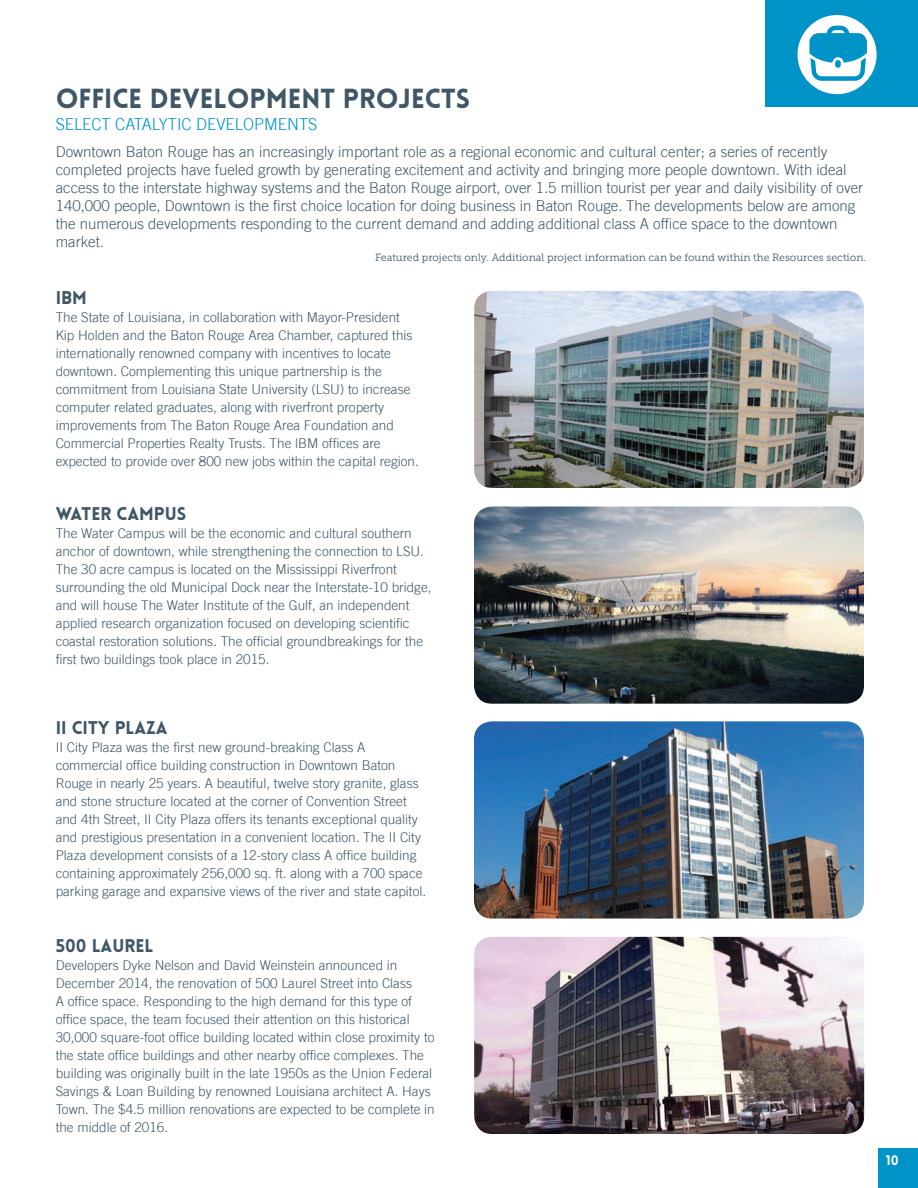
<style>
.page{position:relative;width:918px;height:1188px;background:#fff}
.page>*{position:absolute;margin:0;border:0;box-sizing:border-box;transform-origin:0 0}
.t1{font:900 27px "Lovelo";color:#405767}
.t2{font:900 18px "Lovelo";color:#405767}
.t3{font:300 16.5px "Trade Gothic LT";color:#0093c8}
.t4{font:300 15px/18px "Trade Gothic LT";color:#405767}
.t5{font:300 13.5px/18px "Trade Gothic LT";color:#405767}
.t6{font:900 13.5px "Lovelo";color:#fff}
.t7{font:10.5px "Museo Slab 300";color:#405767}
</style>
<div class="page">
<img style="left:474px;top:291px;width:390px;height:197px">
<img style="left:474px;top:507px;width:390px;height:197px">
<img style="left:474px;top:721px;width:390px;height:198px">
<img style="left:474px;top:937px;width:390px;height:197px">
<div style="left:766px;top:0;width:152px;height:107px;background:#0093c8"></div>
<div style="left:798px;top:15px;width:79px;height:79px;background:#fff;border-radius:50%"></div>
<svg style="left:809px;top:25px;width:58px;height:56px"></svg>
<div style="left:878px;top:1148px;width:40px;height:40px;background:#0093c8"></div>
<h1 class="t1" style="left:56px;top:82px;width:416px">OFFICE DEVELOPMENT PROJECTS</h1>
<p class="t3" style="left:56px;top:114px;width:263px">SELECT CATALYTIC DEVELOPMENTS</p>
<p class="t4" style="left:56px;top:143px;width:809px">Downtown Baton Rouge has an increasingly important role as a regional economic and cultural center; a series of recently completed projects have fueled growth by generating excitement and activity and bringing more people downtown. With ideal access to the interstate highway systems and the Baton Rouge airport, over 1.5 million tourist per year and daily visibility of over 140,000 people, Downtown is the first choice location for doing business in Baton Rouge. The developments below are among the numerous developments responding to the current demand and adding additional class A office space to the downtown market.</p>
<p class="t7" style="left:375px;top:252px;width:492px">Featured projects only. Additional project information can be found within the Resources section.</p>
<h2 class="t2" style="left:56px;top:286px;width:33px">IBM</h2>
<p class="t5" style="left:56px;top:308px;width:365px">The State of Louisiana, in collaboration with Mayor-President Kip Holden and the Baton Rouge Area Chamber, captured this internationally renowned company with incentives to locate downtown. Complementing this unique partnership is the commitment from Louisiana State University (LSU) to increase computer related graduates, along with riverfront property improvements from The Baton Rouge Area Foundation and Commercial Properties Realty Trusts. The lBM offices are expected to provide over 800 new jobs within the capital region.</p>
<h2 class="t2" style="left:56px;top:502px;width:132px">WATER CAMPUS</h2>
<p class="t5" style="left:56px;top:524px;width:377px">The Water Campus will be the economic and cultural southern anchor of downtown, while strengthening the connection to LSU.<br>The 30 acre campus is located on the Mississippi Riverfront surrounding the old Municipal Dock near the Interstate-10 bridge, and will house The Water Institute of the Gulf, an independent applied research organization focused on developing scientific coastal restoration solutions. The official groundbreakings for the first two buildings took place in 2015.</p>
<h2 class="t2" style="left:56px;top:716px;width:113px">II CITY PLAZA</h2>
<p class="t5" style="left:56px;top:738px;width:372px">II City Plaza was the first new ground-breaking Class A commercial office building construction in Downtown Baton Rouge in nearly 25 years. A beautiful, twelve story granite, glass and stone structure located at the corner of Convention Street and 4th Street, II City Plaza offers its tenants exceptional quality and prestigious presentation in a convenient location. The II City Plaza development consists of a 12-story class A office building containing approximately 256,000 sq. ft. along with a 700 space parking garage and expansive views of the river and state capitol.</p>
<h2 class="t2" style="left:56px;top:934px;width:99px">500 LAUREL</h2>
<p class="t5" style="left:56px;top:956px;width:381px">Developers Dyke Nelson and David Weinstein announced in December 2014, the renovation of 500 Laurel Street into Class<br>A office space. Responding to the high demand for this type of office space, the team focused their attention on this historical 30,000 square-foot office building located within close proximity to the state office buildings and other nearby office complexes. The building was originally built in the late 1950s as the Union Federal Savings &amp; Loan Building by renowned Louisiana architect A. Hays Town. The $4.5 million renovations are expected to be complete in the middle of 2016.</p>
<p class="t6" style="left:886px;top:1152px;width:15px">10</p>
</div>
